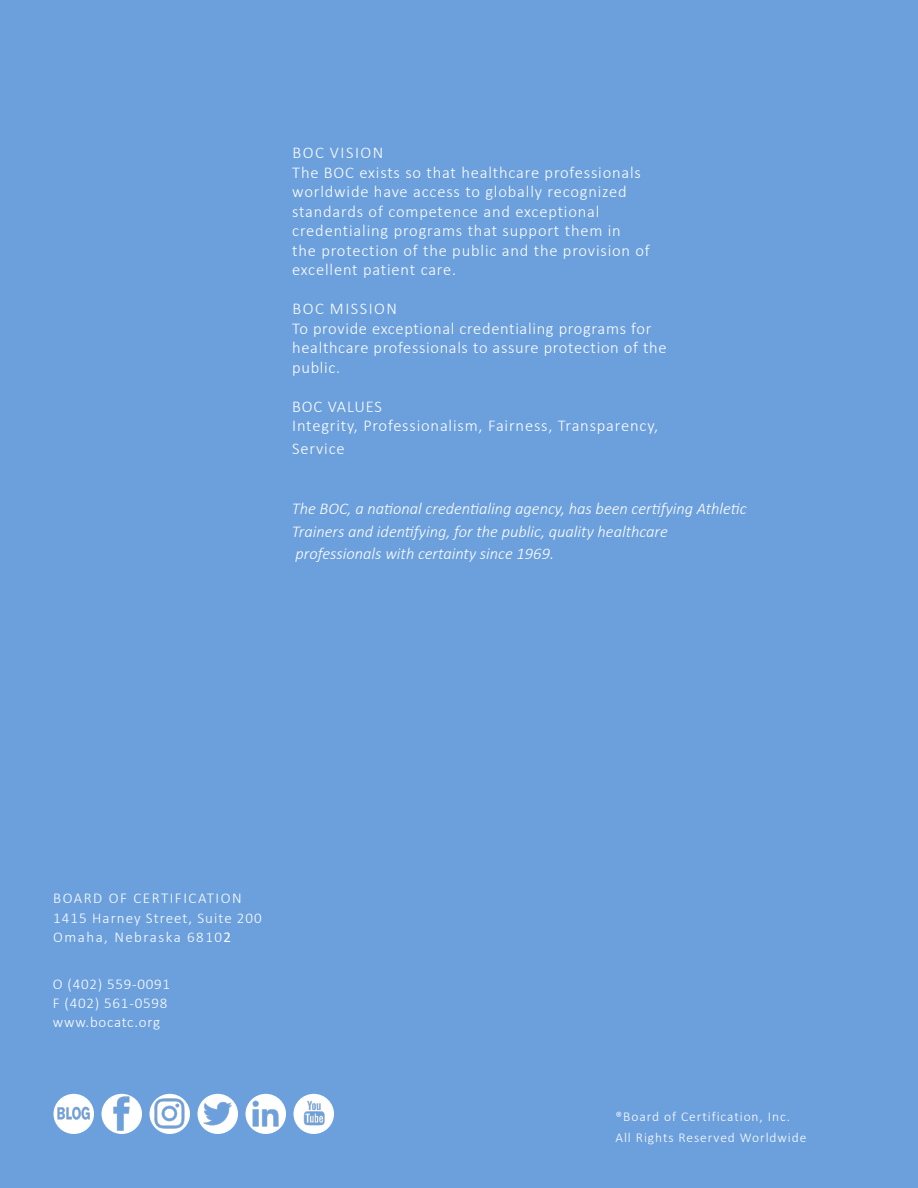
<style>
.page{position:relative;width:918px;height:1188px;background:#6ca0dd}
.page>*{position:absolute;margin:0;border:0;box-sizing:border-box;transform-origin:0 0}
.t1{font:300 16.5px/19.5px "Calibri";letter-spacing:.05em;color:#fff}
.t2{font:italic 300 16.5px/22.5px "Calibri";color:#fff}
.t3{font:300 15px/19.5px "Calibri";letter-spacing:.1em;color:#fff}
.t4{font:300 15px/18.8px "Calibri";letter-spacing:.05em;color:#fff}
.t5{font:300 13.5px/21px "Calibri";letter-spacing:.07em;color:#fff}
.s1{font-weight:400}
</style>
<div class="page">
<svg style="left:54px;top:1094px;width:40px;height:40px"></svg>
<img style="left:55px;top:1095px;width:38px;height:38px">
<svg style="left:102px;top:1094px;width:40px;height:40px"></svg>
<img style="left:103px;top:1095px;width:38px;height:38px">
<svg style="left:150px;top:1094px;width:40px;height:40px"></svg>
<img style="left:151px;top:1095px;width:38px;height:38px">
<svg style="left:198px;top:1094px;width:40px;height:40px"></svg>
<img style="left:199px;top:1095px;width:38px;height:38px">
<svg style="left:246px;top:1094px;width:40px;height:40px"></svg>
<img style="left:247px;top:1095px;width:38px;height:38px">
<div style="left:294px;top:1094px;width:40px;height:40px;background:#fff;border-radius:50%"></div>
<img style="left:297px;top:1097px;width:34px;height:34px">
<p class="t1" style="left:292px;top:143px;width:359px">BOC VISION<br>The BOC exists so that healthcare professionals worldwide have access to globally recognized standards of competence and exceptional credentialing programs that support them in<br>the protection of the public and the provision of excellent patient care.</p>
<p class="t1" style="left:292px;top:299px;width:376px">BOC MISSION<br>To provide exceptional credentialing programs for healthcare professionals to assure protection of the public.</p>
<p class="t1" style="left:292px;top:396px;width:368px">BOC VALUES<br>Integrity, Professionalism, Fairness, Transparency,</p>
<p class="t1" style="left:292px;top:438px;width:54px">Service</p>
<p class="t2" style="left:292px;top:497px;width:457px">The BOC, a national credentialing agency, has been certifying Athletic<br>Trainers and identifying, for the public, quality healthcare professionals with certainty since 1969.</p>
<p class="t3" style="left:53px;top:888px;width:210px">BOARD OF CERTIFICATION<br>1415 Harney Street, Suite 200<br>Omaha, Nebraska 6810<span class="s1">2</span></p>
<p class="t4" style="left:53px;top:975px;width:119px">O (402) 559-0091<br>F (402) 561-0598 www.bocatc.org</p>
<p class="t5" style="left:615px;top:1106px;width:193px">®Board of Certification, Inc.<br>All Rights Reserved Worldwide</p>
</div>
